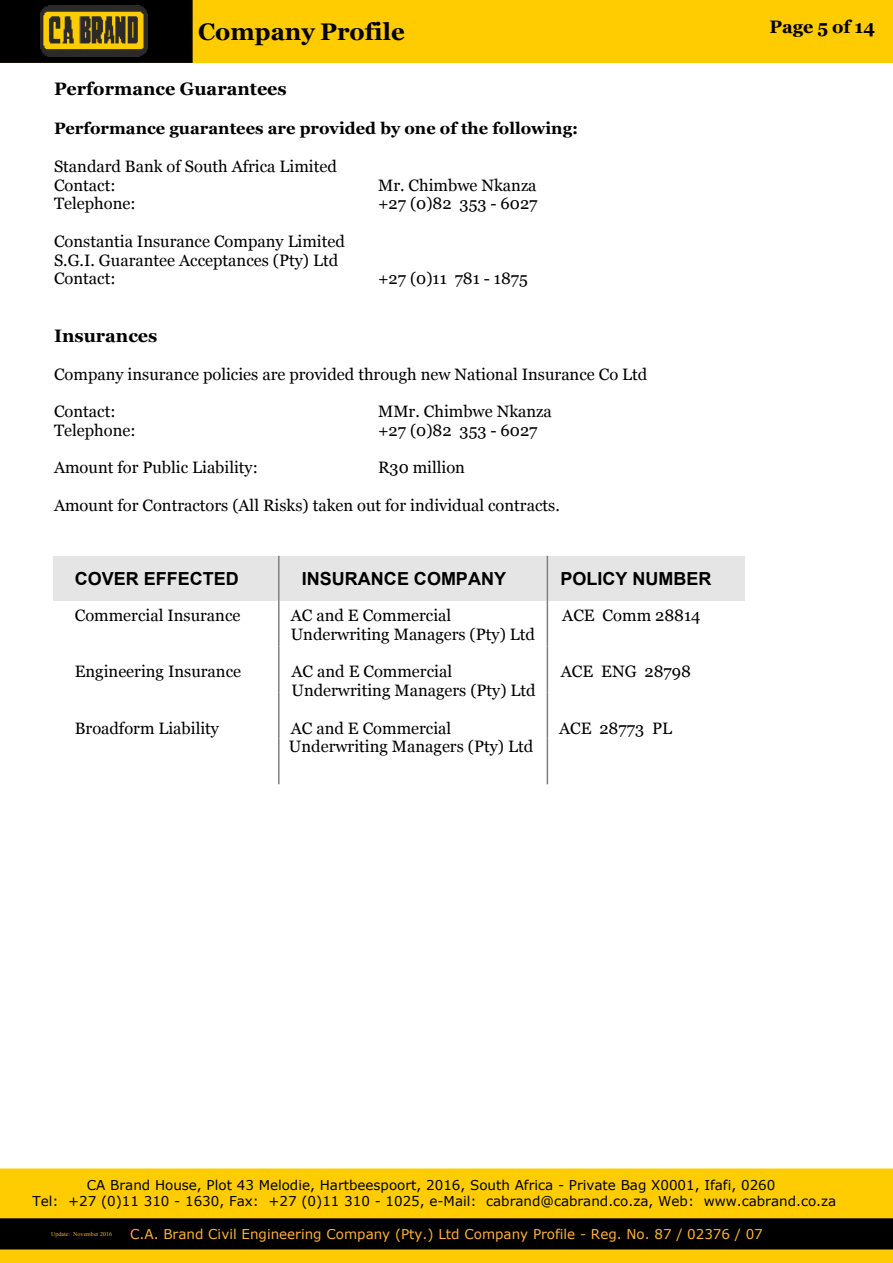
<style>
.page{position:relative;width:893px;height:1263px;background:#fff}
.page>*{position:absolute;margin:0;border:0;box-sizing:border-box;transform-origin:0 0}
.t1{font:700 24px "Georgia";color:#000}
.t2{font:700 18px "Arial";color:#000}
.t3{font:700 18px "Georgia";color:#000}
.t4{font:16.5px/18.8px "Georgia";color:#000}
.t5{font:700 16.5px "Georgia";color:#000}
.t6{font:13.5px/16.4px "Verdana";color:#000;text-align:center}
.t7{font:13.5px "Verdana";color:#feb336}
.t8{font:6px "Times New Roman";color:#feb336}
</style>
<div class="page">
<div style="left:0;top:0;width:893px;height:63px;background:#fecc01"></div>
<div style="left:53px;top:556px;width:226px;height:44px;background:#e5e5e5"></div>
<div style="left:279px;top:556px;width:268px;height:44px;background:#e5e5e5"></div>
<div style="left:547px;top:556px;width:120px;height:44px;background:#e5e5e5"></div>
<div style="left:667px;top:556px;width:78px;height:44px;background:#e5e5e5"></div>
<hr style="left:278px;top:556px;width:2px;height:44px;background:#7f7f7f">
<hr style="left:278px;top:600px;width:2px;height:46px;background:#7f7f7f">
<hr style="left:278px;top:646px;width:2px;height:46px;background:#7f7f7f">
<hr style="left:278px;top:692px;width:2px;height:46px;background:#7f7f7f">
<hr style="left:278px;top:738px;width:2px;height:46px;background:#7f7f7f">
<hr style="left:547px;top:556px;width:1px;height:44px;background:#7f7f7f">
<hr style="left:547px;top:600px;width:1px;height:46px;background:#7f7f7f">
<hr style="left:547px;top:646px;width:1px;height:46px;background:#7f7f7f">
<hr style="left:547px;top:692px;width:1px;height:46px;background:#7f7f7f">
<hr style="left:547px;top:738px;width:1px;height:46px;background:#7f7f7f">
<div style="left:0;top:1168px;width:893px;height:95px;background:#fecc01"></div>
<div style="left:0;top:1218px;width:893px;height:31px;background:#000"></div>
<div style="left:0;top:0;width:193px;height:63px;background:#000"></div>
<img style="left:40px;top:5px;width:108px;height:52px">
<h1 class="t1" style="left:198px;top:22px;width:208px">Company Profile</h1>
<p class="t3" style="left:769px;top:19px;width:107px">Page 5 of 14</p>
<p class="t3" style="left:54px;top:81px;width:234px">Performance Guarantees</p>
<p class="t5" style="left:54px;top:122px;width:526px">Performance guarantees are provided by one of the following:</p>
<p class="t4" style="left:54px;top:158px;width:284px">Standard Bank of South Africa Limited<br>Contact:</p>
<p class="t4" style="left:378px;top:177px;width:160px">Mr. Chimbwe Nkanza</p>
<p class="t4" style="left:54px;top:195px;width:83px">Telephone:</p>
<p class="t4" style="left:378px;top:195px;width:161px">+27 (0)82 353 - 6027</p>
<p class="t4" style="left:54px;top:233px;width:292px">Constantia Insurance Company Limited<br>S.G.I. Guarantee Acceptances (Pty) Ltd<br>Contact:</p>
<p class="t4" style="left:378px;top:270px;width:151px">+27 (0)11 781 - 1875</p>
<p class="t3" style="left:54px;top:328px;width:105px">Insurances</p>
<p class="t4" style="left:54px;top:366px;width:595px">Company insurance policies are provided through new National Insurance Co Ltd</p>
<p class="t4" style="left:54px;top:403px;width:63px">Contact:</p>
<p class="t4" style="left:378px;top:403px;width:175px">MMr. Chimbwe Nkanza</p>
<p class="t4" style="left:54px;top:422px;width:83px">Telephone:</p>
<p class="t4" style="left:378px;top:422px;width:161px">+27 (0)82 353 - 6027</p>
<p class="t4" style="left:54px;top:460px;width:205px">Amount for Public Liability:</p>
<p class="t4" style="left:378px;top:460px;width:89px">R30 million</p>
<p class="t4" style="left:54px;top:497px;width:507px">Amount for Contractors (All Risks) taken out for individual contracts.</p>
<p class="t2" style="left:75px;top:572px;width:166px">COVER EFFECTED</p>
<p class="t2" style="left:302px;top:572px;width:206px">INSURANCE COMPANY</p>
<p class="t2" style="left:560px;top:572px;width:153px">POLICY NUMBER</p>
<p class="t4" style="left:75px;top:607px;width:167px">Commercial Insurance</p>
<p class="t4" style="left:291px;top:607px;width:162px">AC and E Commercial</p>
<p class="t4" style="left:562px;top:607px;width:140px">ACE Comm 28814</p>
<p class="t4" style="left:291px;top:626px;width:246px">Underwriting Managers (Pty) Ltd</p>
<p class="t4" style="left:75px;top:664px;width:168px">Engineering Insurance</p>
<p class="t4" style="left:291px;top:664px;width:162px">AC and E Commercial</p>
<p class="t4" style="left:561px;top:664px;width:132px">ACE ENG 28798</p>
<p class="t4" style="left:291px;top:682px;width:246px">Underwriting Managers (Pty) Ltd</p>
<p class="t4" style="left:75px;top:720px;width:146px">Broadform Liability</p>
<p class="t4" style="left:291px;top:720px;width:162px">AC and E Commercial</p>
<p class="t4" style="left:559px;top:720px;width:115px">ACE 28773 PL</p>
<p class="t4" style="left:289px;top:739px;width:246px">Underwriting Managers (Pty) Ltd</p>
<p class="t6" style="left:32px;top:1178px;width:805px">CA Brand House, Plot 43 Melodie, Hartbeespoort, 2016, South Africa - Private Bag X0001, Ifafi, 0260<br>Tel: +27 (0)11 310 - 1630, Fax: +27 (0)11 310 - 1025, e-Mail: cabrand@cabrand.co.za, Web: www.cabrand.co.za</p>
<p class="t8" style="left:51px;top:1232px;width:62px">Update: November 2016</p>
<p class="t7" style="left:130px;top:1228px;width:634px">C.A. Brand Civil Engineering Company (Pty.) Ltd Company Profile - Reg. No. 87 / 02376 / 07</p>
</div>
